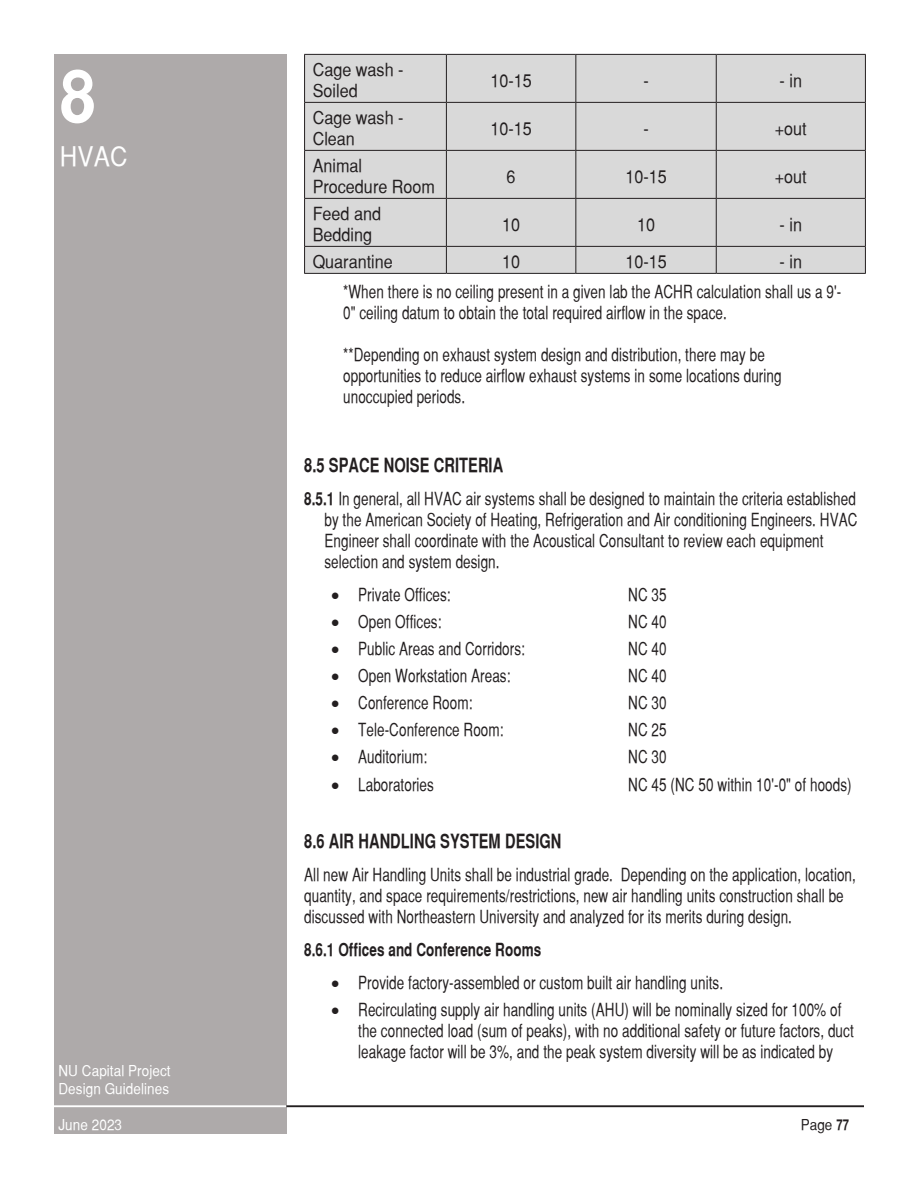
<style>
.page{position:relative;width:918px;height:1188px;background:#fff}
.page>*{position:absolute;margin:0;border:0;box-sizing:border-box;transform-origin:0 0}
.t1{font:700 72px "Sans Serif";color:#fff;scale:.9 1}
.t2{font:27px "Sans Serif";color:#fff;scale:.9 1}
.t3{font:700 19.5px "Sans Serif";letter-spacing:.005em;color:#231f20;scale:.75 1}
.Body_Text{font:18px/21px "Sans Serif";letter-spacing:.005em;color:#231f20;scale:.75 1}
.Body_Text-2{font:18px/21px "Sans Serif";letter-spacing:.005em;color:#231f20;scale:.9 1}
.t4{font:700 18px "Sans Serif";letter-spacing:.005em;color:#231f20;scale:.75 1}
.t5{font:15px/18px "Sans Serif";letter-spacing:.005em;color:#fff;scale:.9 1}
.t6{font:15px "Sans Serif";color:#231f20;scale:.9 1}
.s1{font-weight:700}
</style>
<div class="page">
<div style="left:54px;top:54px;width:232px;height:1080px;background:#aeaaaa"></div>
<hr style="left:286px;top:1105px;width:578px;height:2px;background:#231f20">
<hr style="left:54px;top:1105px;width:232px;height:2px;background:#fff">
<div style="left:305px;top:55px;width:560px;height:218px;background:#d9d9d9"></div>
<hr style="left:304px;top:54px;width:142px;height:1px;background:#231f20">
<hr style="left:446px;top:54px;width:130px;height:1px;background:#231f20">
<hr style="left:576px;top:54px;width:140px;height:1px;background:#231f20">
<hr style="left:716px;top:54px;width:150px;height:1px;background:#231f20">
<hr style="left:304px;top:102px;width:142px;height:1px;background:#231f20">
<hr style="left:446px;top:102px;width:130px;height:1px;background:#231f20">
<hr style="left:576px;top:102px;width:140px;height:1px;background:#231f20">
<hr style="left:716px;top:102px;width:150px;height:1px;background:#231f20">
<hr style="left:304px;top:150px;width:142px;height:1px;background:#231f20">
<hr style="left:446px;top:150px;width:130px;height:1px;background:#231f20">
<hr style="left:576px;top:150px;width:140px;height:1px;background:#231f20">
<hr style="left:716px;top:150px;width:150px;height:1px;background:#231f20">
<hr style="left:304px;top:198px;width:142px;height:1px;background:#231f20">
<hr style="left:446px;top:198px;width:130px;height:1px;background:#231f20">
<hr style="left:576px;top:198px;width:140px;height:1px;background:#231f20">
<hr style="left:716px;top:198px;width:150px;height:1px;background:#231f20">
<hr style="left:304px;top:246px;width:142px;height:1px;background:#231f20">
<hr style="left:446px;top:246px;width:130px;height:1px;background:#231f20">
<hr style="left:576px;top:246px;width:140px;height:1px;background:#231f20">
<hr style="left:716px;top:246px;width:150px;height:1px;background:#231f20">
<hr style="left:304px;top:273px;width:142px;height:1px;background:#231f20">
<hr style="left:446px;top:273px;width:130px;height:1px;background:#231f20">
<hr style="left:576px;top:273px;width:140px;height:1px;background:#231f20">
<hr style="left:716px;top:273px;width:150px;height:1px;background:#231f20">
<hr style="left:304px;top:55px;width:1px;height:47px;background:#231f20">
<hr style="left:304px;top:103px;width:1px;height:47px;background:#231f20">
<hr style="left:304px;top:151px;width:1px;height:47px;background:#231f20">
<hr style="left:304px;top:199px;width:1px;height:47px;background:#231f20">
<svg style="left:304px;top:247px;width:1px;height:26px"></svg>
<hr style="left:446px;top:55px;width:1px;height:47px;background:#231f20">
<hr style="left:575px;top:55px;width:1px;height:47px;background:#231f20">
<hr style="left:716px;top:55px;width:1px;height:47px;background:#231f20">
<hr style="left:865px;top:55px;width:1px;height:47px;background:#231f20">
<hr style="left:446px;top:103px;width:1px;height:47px;background:#231f20">
<hr style="left:575px;top:103px;width:1px;height:47px;background:#231f20">
<hr style="left:716px;top:103px;width:1px;height:47px;background:#231f20">
<hr style="left:865px;top:103px;width:1px;height:47px;background:#231f20">
<hr style="left:446px;top:151px;width:1px;height:47px;background:#231f20">
<hr style="left:575px;top:151px;width:1px;height:47px;background:#231f20">
<hr style="left:716px;top:151px;width:1px;height:47px;background:#231f20">
<hr style="left:865px;top:151px;width:1px;height:47px;background:#231f20">
<hr style="left:446px;top:199px;width:1px;height:47px;background:#231f20">
<hr style="left:575px;top:199px;width:1px;height:47px;background:#231f20">
<hr style="left:716px;top:199px;width:1px;height:47px;background:#231f20">
<hr style="left:865px;top:199px;width:1px;height:47px;background:#231f20">
<svg style="left:446px;top:247px;width:1px;height:26px"></svg>
<svg style="left:575px;top:247px;width:1px;height:26px"></svg>
<svg style="left:716px;top:247px;width:1px;height:26px"></svg>
<svg style="left:865px;top:247px;width:1px;height:26px"></svg>
<p class="t1" style="left:60px;top:54px;width:42px">8</p>
<p class="t2" style="left:60px;top:141px;width:77px">HVAC</p>
<p class="t5" style="left:58px;top:1062px;width:126px">NU Capital Project<br>Design Guidelines</p>
<p class="t5" style="left:58px;top:1116px;width:72px">June 2023</p>
<p class="Body_Text-2" style="left:313px;top:59px;width:103px">Cage wash -<br>Soiled</p>
<p class="Body_Text-2" style="left:490px;top:70px;width:48px">10-15</p>
<p class="Body_Text-2" style="left:643px;top:70px;width:7px">-</p>
<p class="Body_Text-2" style="left:780px;top:70px;width:27px">- in</p>
<p class="Body_Text-2" style="left:313px;top:107px;width:103px">Cage wash -<br>Clean</p>
<p class="Body_Text-2" style="left:490px;top:118px;width:48px">10-15</p>
<p class="Body_Text-2" style="left:643px;top:118px;width:7px">-</p>
<p class="Body_Text-2" style="left:775px;top:118px;width:37px">+out</p>
<p class="Body_Text-2" style="left:313px;top:155px;width:138px">Animal<br>Procedure Room</p>
<p class="Body_Text-2" style="left:507px;top:166px;width:12px">6</p>
<p class="Body_Text-2" style="left:625px;top:166px;width:48px">10-15</p>
<p class="Body_Text-2" style="left:775px;top:166px;width:37px">+out</p>
<p class="Body_Text-2" style="left:313px;top:203px;width:78px">Feed and<br>Bedding</p>
<p class="Body_Text-2" style="left:502px;top:214px;width:22px">10</p>
<p class="Body_Text-2" style="left:637px;top:214px;width:22px">10</p>
<p class="Body_Text-2" style="left:780px;top:214px;width:27px">- in</p>
<p class="Body_Text-2" style="left:313px;top:251px;width:91px">Quarantine</p>
<p class="Body_Text-2" style="left:502px;top:251px;width:22px">10</p>
<p class="Body_Text-2" style="left:625px;top:251px;width:48px">10-15</p>
<p class="Body_Text-2" style="left:780px;top:251px;width:27px">- in</p>
<p class="Body_Text" style="left:343px;top:281px;width:666px">*When there is no ceiling present in a given lab the ACHR calculation shall us a 9'-<br>0" ceiling datum to obtain the total required airflow in the space.</p>
<p class="Body_Text" style="left:343px;top:344px;width:586px">**Depending on exhaust system design and distribution, there may be opportunities to reduce airflow exhaust systems in some locations during unoccupied periods.</p>
<p class="t3" style="left:304px;top:454px;width:267px">8.5 SPACE NOISE CRITERIA</p>
<p class="Body_Text" style="left:324px;top:488px;width:712px;text-indent:-20px"><span class="s1">8.5.1</span> In general, all HVAC air systems shall be designed to maintain the criteria established by the American Society of Heating, Refrigeration and Air conditioning Engineers. HVAC Engineer shall coordinate with the Acoustical Consultant to review each equipment selection and system design.</p>
<p class="Body_Text" style="left:331px;top:584px;width:161px">• Private Offices:</p>
<p class="Body_Text" style="left:628px;top:584px;width:53px">NC 35</p>
<p class="Body_Text" style="left:331px;top:611px;width:149px">• Open Offices:</p>
<p class="Body_Text" style="left:628px;top:611px;width:53px">NC 40</p>
<p class="Body_Text" style="left:331px;top:638px;width:260px">• Public Areas and Corridors:</p>
<p class="Body_Text" style="left:628px;top:638px;width:53px">NC 40</p>
<p class="Body_Text" style="left:331px;top:665px;width:241px">• Open Workstation Areas:</p>
<p class="Body_Text" style="left:628px;top:665px;width:53px">NC 40</p>
<p class="Body_Text" style="left:331px;top:692px;width:190px">• Conference Room:</p>
<p class="Body_Text" style="left:628px;top:692px;width:53px">NC 30</p>
<p class="Body_Text" style="left:331px;top:719px;width:231px">• Tele-Conference Room:</p>
<p class="Body_Text" style="left:628px;top:719px;width:53px">NC 25</p>
<p class="Body_Text" style="left:331px;top:746px;width:129px">• Auditorium:</p>
<p class="Body_Text" style="left:628px;top:746px;width:53px">NC 30</p>
<p class="Body_Text" style="left:331px;top:774px;width:139px">• Laboratories</p>
<p class="Body_Text" style="left:628px;top:774px;width:300px">NC 45 (NC 50 within 10'-0" of hoods)</p>
<p class="t3" style="left:304px;top:830px;width:345px">8.6 AIR HANDLING SYSTEM DESIGN</p>
<p class="Body_Text" style="left:304px;top:864px;width:737px">All new Air Handling Units shall be industrial grade. Depending on the application, location, quantity, and space requirements/restrictions, new air handling units construction shall be discussed with Northeastern University and analyzed for its merits during design.</p>
<p class="t4" style="left:304px;top:939px;width:318px">8.6.1 Offices and Conference Rooms</p>
<p class="Body_Text" style="left:331px;top:972px;width:524px">• Provide factory-assembled or custom built air handling units.</p>
<p class="Body_Text" style="left:358px;top:999px;width:662px;text-indent:-27px">• Recirculating supply air handling units (AHU) will be nominally sized for 100% of the connected load (sum of peaks), with no additional safety or future factors, duct leakage factor will be 3%, and the peak system diversity will be as indicated by</p>
<p class="t6" style="left:801px;top:1116px;width:37px">Page</p>
</div>
